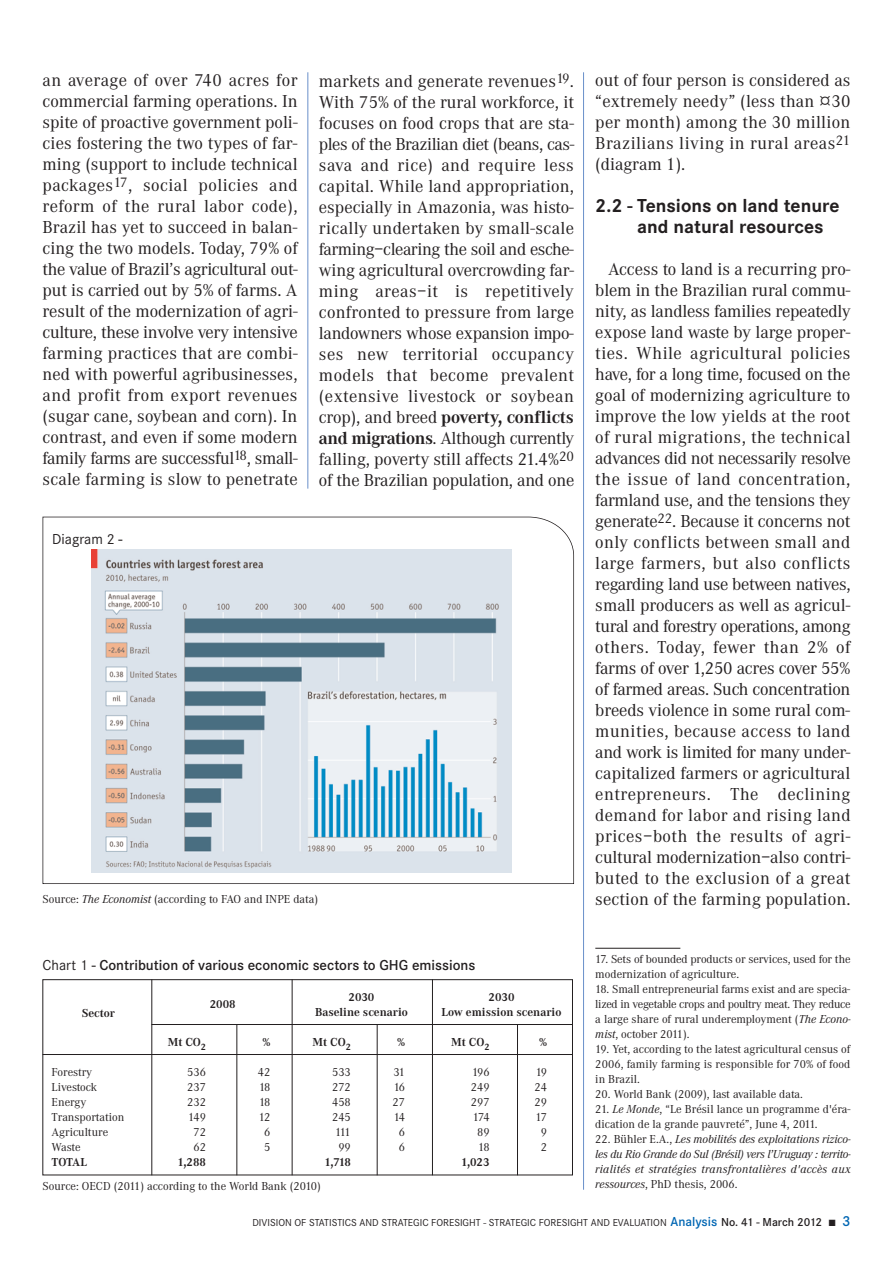
<style>
.page{position:relative;width:893px;height:1263px;background:#fff}
.page>*{position:absolute;margin:0;border:0;box-sizing:border-box;transform-origin:0 0}
.t1{font:700 19.5px/21px "Corporate S";color:#231f20}
.t2{font:18px/21px "Corporate A";letter-spacing:.01em;color:#231f20;text-align:justify}
.t3{font:600 15px "Corporate S";color:#231f20}
.t4{font:15px "Corporate S";color:#231f20}
.t5{font:12px/15px "Corporate A";color:#231f20}
.t6{font:italic 12px/15px "Corporate A";letter-spacing:.025em;color:#231f20;text-align:justify}
.t7{font:700 12px "Corporate A";color:#231f20}
.t8{font:10.5px "Corporate S";color:#231f20}
.s1{font-weight:700}
.s2{font-weight:600}
.s3{font-weight:600;color:#fff}
.s4{font-style:italic}
.s5{font-weight:400}
.s6{font-style:normal}
.s7{font-weight:600;font-size:13.5px;color:#0166b3}
.s8{font-weight:600;font-size:12px}
.s9{font-weight:600;font-size:15px;color:#0166b3}
</style>
<div class="page">
<hr style="left:307px;top:72px;width:1px;height:417px;background:#6990ca">
<hr style="left:583px;top:72px;width:1px;height:1118px;background:#6990ca">
<svg style="left:43px;top:517px;width:531px;height:367px"></svg>
<img style="left:92px;top:550px;width:419px;height:322px">
<div style="left:43px;top:979px;width:530px;height:196px;border:1px solid #231f20"></div>
<hr style="left:151px;top:979px;width:1px;height:196px;background:#231f20">
<hr style="left:237px;top:1024px;width:1px;height:151px;background:#231f20">
<hr style="left:292px;top:979px;width:1px;height:196px;background:#231f20">
<hr style="left:377px;top:1024px;width:1px;height:151px;background:#231f20">
<hr style="left:432px;top:979px;width:1px;height:196px;background:#231f20">
<hr style="left:517px;top:1024px;width:1px;height:151px;background:#231f20">
<hr style="left:151px;top:1024px;width:422px;height:1px;background:#231f20">
<hr style="left:43px;top:1054px;width:530px;height:1px;background:#231f20">
<hr style="left:595px;top:948px;width:85px;height:1px;background:#231f20">
<p class="t2" style="left:43px;top:69px;width:257px">an average of over 740 acres for commercial farming operations. In spite of proactive government poli&shy;cies fostering the two types of far&shy;ming (support to include technical packages<sup>17</sup>, social policies and reform of the rural labor code), Brazil has yet to succeed in balan&shy;cing the two models. Today, 79% of the value of Brazil’s agricultural out&shy;put is carried out by 5% of farms. A result of the modernization of agri&shy;culture, these involve very intensive farming practices that are combi&shy;ned with powerful agribusinesses, and profit from export revenues (sugar cane, soybean and corn). In contrast, and even if some modern family farms are successful<sup>18</sup>, small&shy;scale farming is slow to penetrate</p>
<p class="t2" style="left:319px;top:70px;width:257px">markets and generate revenues<sup>19</sup>.<br>With 75% of the rural workforce, it focuses on food crops that are sta&shy;ples of the Brazilian diet (beans, cas&shy;sava and rice) and require less capital. While land appropriation, especially in Amazonia, was histo&shy;rically undertaken by small-scale farming–clearing the soil and esche&shy;wing agricultural overcrowding far&shy;ming areas–it is repetitively confronted to pressure from large landowners whose expansion impo&shy;ses new territorial occupancy models that become prevalent (extensive livestock or soybean crop), and breed <span class="s1">poverty, conflicts and migrations</span>. Although currently falling, poverty still affects 21.4%<sup>20 </sup>of the Brazilian population, and one</p>
<p class="t2" style="left:595px;top:69px;width:257px">out of four person is considered as “extremely needy” (less than ¤30 per month) among the 30 million Brazilians living in rural areas<sup>21 </sup>(diagram 1).</p>
<p class="t1" style="left:637px;top:195px;width:204px;text-indent:-42px">2.2 - Tensions on land tenure and natural resources</p>
<p class="t2" style="left:595px;top:258px;width:257px;text-indent:13px">Access to land is a recurring pro&shy;blem in the Brazilian rural commu&shy;nity, as landless families repeatedly expose land waste by large proper&shy;ties. While agricultural policies have, for a long time, focused on the goal of modernizing agriculture to improve the low yields at the root of rural migrations, the technical advances did not necessarily resolve the issue of land concentration, farmland use, and the tensions they generate<sup>22</sup>. Because it concerns not only conflicts between small and large farmers, but also conflicts regarding land use between natives, small producers as well as agricul&shy;tural and forestry operations, among others. Today, fewer than 2% of farms of over 1,250 acres cover 55% of farmed areas. Such concentration breeds violence in some rural com&shy;munities, because access to land and work is limited for many under&shy;capitalized farmers or agricultural entrepreneurs. The declining demand for labor and rising land prices–both the results of agri&shy;cultural modernization–also contri&shy;buted to the exclusion of a great section of the farming population.</p>
<p class="t4" style="left:52px;top:530px;width:103px">Diagram 2 <span class="s2">-</span> <span class="s3">Taux</span></p>
<p class="t5" style="left:43px;top:892px;width:277px">Source: <span class="s4">The Economist</span> (according to FAO and INPE data)</p>
<p class="t3" style="left:43px;top:956px;width:434px"><span class="s5">Chart 1</span> - Contribution of various economic sectors to GHG emissions</p>
<p class="t7" style="left:348px;top:990px;width:27px">2030</p>
<p class="t7" style="left:489px;top:990px;width:27px">2030</p>
<p class="t7" style="left:210px;top:997px;width:27px">2008</p>
<p class="t7" style="left:82px;top:1006px;width:35px">Sector</p>
<p class="t7" style="left:315px;top:1005px;width:94px">Baseline scenario</p>
<p class="t7" style="left:442px;top:1005px;width:121px">Low emission scenario</p>
<p class="t7" style="left:168px;top:1035px;width:40px">Mt CO<sub>2</sub></p>
<p class="t7" style="left:262px;top:1035px;width:10px">%</p>
<p class="t7" style="left:313px;top:1035px;width:40px">Mt CO<sub>2</sub></p>
<p class="t7" style="left:397px;top:1035px;width:10px">%</p>
<p class="t7" style="left:451px;top:1035px;width:40px">Mt CO<sub>2</sub></p>
<p class="t7" style="left:539px;top:1035px;width:10px">%</p>
<p class="t5" style="left:52px;top:1064px;width:42px">Forestry</p>
<p class="t5" style="left:187px;top:1064px;width:20px">536</p>
<p class="t5" style="left:258px;top:1064px;width:14px">42</p>
<p class="t5" style="left:332px;top:1064px;width:20px">533</p>
<p class="t5" style="left:393px;top:1064px;width:13px">31</p>
<p class="t5" style="left:472px;top:1064px;width:19px">196</p>
<p class="t5" style="left:536px;top:1064px;width:13px">19</p>
<p class="t5" style="left:52px;top:1079px;width:47px">Livestock</p>
<p class="t5" style="left:187px;top:1079px;width:20px">237</p>
<p class="t5" style="left:259px;top:1079px;width:13px">18</p>
<p class="t5" style="left:332px;top:1079px;width:20px">272</p>
<p class="t5" style="left:394px;top:1079px;width:13px">16</p>
<p class="t5" style="left:471px;top:1079px;width:20px">249</p>
<p class="t5" style="left:535px;top:1079px;width:14px">24</p>
<p class="t5" style="left:52px;top:1094px;width:36px">Energy</p>
<p class="t5" style="left:187px;top:1094px;width:20px">232</p>
<p class="t5" style="left:259px;top:1094px;width:13px">18</p>
<p class="t5" style="left:332px;top:1094px;width:20px">458</p>
<p class="t5" style="left:393px;top:1094px;width:14px">27</p>
<p class="t5" style="left:471px;top:1094px;width:20px">297</p>
<p class="t5" style="left:535px;top:1094px;width:14px">29</p>
<p class="t5" style="left:52px;top:1109px;width:74px">Transportation</p>
<p class="t5" style="left:188px;top:1109px;width:19px">149</p>
<p class="t5" style="left:259px;top:1109px;width:13px">12</p>
<p class="t5" style="left:332px;top:1109px;width:20px">245</p>
<p class="t5" style="left:394px;top:1109px;width:13px">14</p>
<p class="t5" style="left:473px;top:1109px;width:18px">174</p>
<p class="t5" style="left:536px;top:1109px;width:13px">17</p>
<p class="t5" style="left:52px;top:1124px;width:58px">Agriculture</p>
<p class="t5" style="left:193px;top:1124px;width:14px">72</p>
<p class="t5" style="left:264px;top:1124px;width:8px">6</p>
<p class="t5" style="left:335px;top:1124px;width:17px">111</p>
<p class="t5" style="left:399px;top:1124px;width:8px">6</p>
<p class="t5" style="left:477px;top:1124px;width:14px">89</p>
<p class="t5" style="left:541px;top:1124px;width:8px">9</p>
<p class="t5" style="left:52px;top:1139px;width:30px">Waste</p>
<p class="t5" style="left:193px;top:1139px;width:14px">62</p>
<p class="t5" style="left:264px;top:1139px;width:8px">5</p>
<p class="t5" style="left:338px;top:1139px;width:14px">99</p>
<p class="t5" style="left:399px;top:1139px;width:8px">6</p>
<p class="t5" style="left:478px;top:1139px;width:13px">18</p>
<p class="t5" style="left:541px;top:1139px;width:8px">2</p>
<p class="t7" style="left:52px;top:1155px;width:37px">TOTAL</p>
<p class="t7" style="left:178px;top:1155px;width:30px">1,288</p>
<p class="t7" style="left:325px;top:1155px;width:28px">1,718</p>
<p class="t7" style="left:461px;top:1155px;width:30px">1,023</p>
<p class="t5" style="left:43px;top:1178px;width:280px">Source: OECD (2011) according to the World Bank (2010)</p>
<p class="t5" style="left:595px;top:951px;width:257px">17. Sets of bounded products or services, used for the modernization of agriculture.</p>
<p class="t5" style="left:595px;top:981px;width:257px;text-align:justify">18. Small entrepreneurial farms exist and are specia&shy;lized in vegetable crops and poultry meat. They reduce a large share of rural underemployment (<span class="s4">The Econo&shy;mist</span>, october 2011).</p>
<p class="t5" style="left:595px;top:1041px;width:257px;text-align:justify">19. Yet, according to the latest agricultural census of 2006, family farming is responsible for 70% of food in Brazil.</p>
<p class="t5" style="left:595px;top:1086px;width:209px">20. World Bank (2009), last available data.</p>
<p class="t5" style="left:595px;top:1101px;width:257px">21. <span class="s4">Le Monde</span>, “Le Brésil lance un programme d'éra&shy;dication de la grande pauvreté”, June 4, 2011.</p>
<p class="t6" style="left:595px;top:1131px;width:257px"><span class="s6">22. Bühler E.A.,</span> Les mobilités des exploitations rizico&shy;les du Rio Grande do Sul (Brésil) vers l’Uruguay : territo&shy;rialités et stratégies transfrontalières d'accès aux ressources<span class="s6">, PhD thesis, 2006.</span></p>
<p class="t8" style="left:252px;top:1216px;width:600px">DIVISION OF STATISTICS AND STRATEGIC FORESIGHT - STRATEGIC FORESIGHT AND EVALUATION <span class="s7">Analysis</span> <span class="s8">No. 41 - March 2012</span> ■ <span class="s9">3</span></p>
</div>
